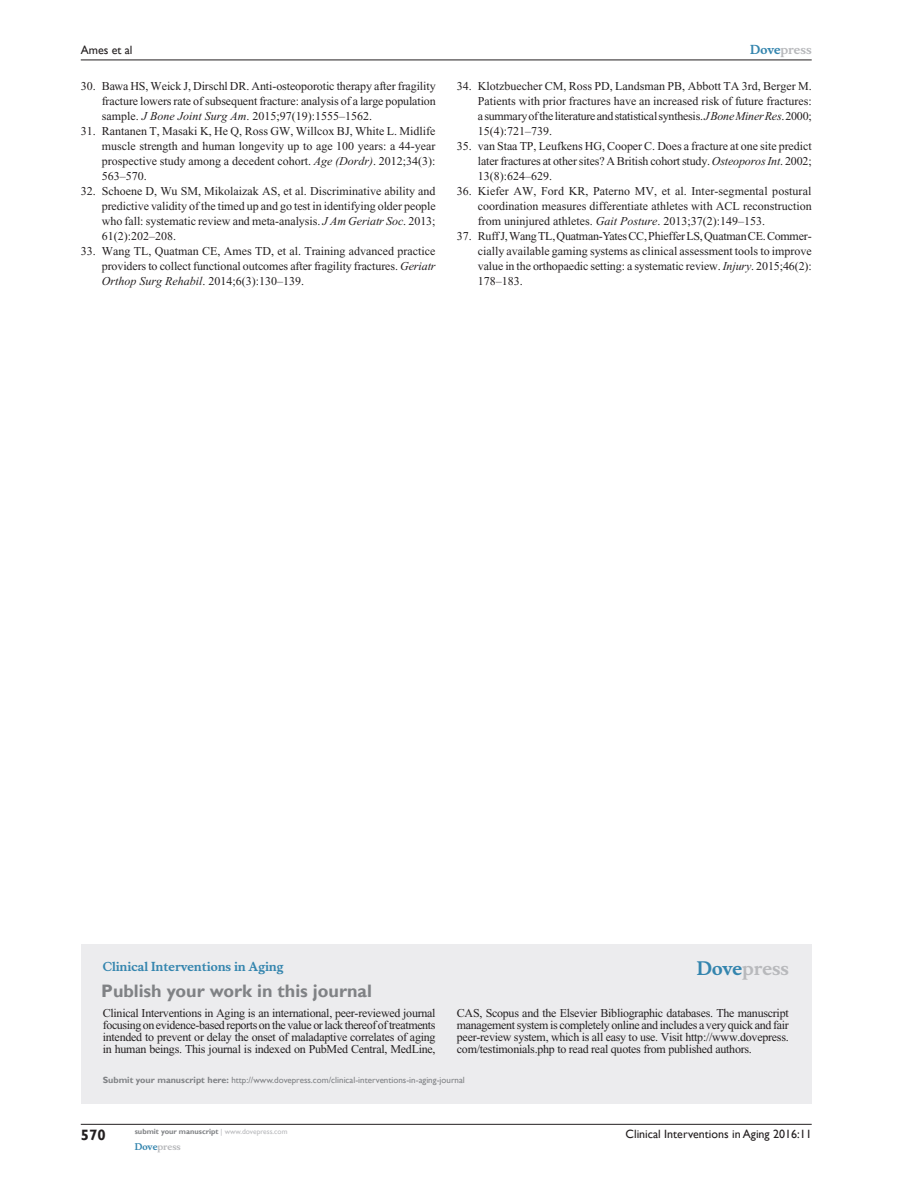
<style>
.page{position:relative;width:918px;height:1188px;background:#fff}
.page>*{position:absolute;margin:0;border:0;box-sizing:border-box;transform-origin:0 0}
.PromBx-H1{font:700 18px "Gill Sans";color:#808285}
.PromBx-Brand{font:700 18px "Musee";color:#b8b9bc}
.t1{font:700 15px "Gill Sans";color:#231f20}
.RefNL2{font:12px/15px "Times New Roman";letter-spacing:-.01em;color:#231f20;text-align:justify}
.PromBx-Tx{font:12px/12px "Times New Roman";letter-spacing:-.02em;color:#231f20;text-align:justify}
.t2{font:12px "Gill Sans";color:#231f20}
.PromBx-JrnlName{font:700 12px "Musee";color:#3485ae}
.t3{font:700 12px "Musee";color:#b8b9bc}
.PromBx-SubmitMssWebA{font:9px "Gill Sans";color:#808285}
.t4{font:700 9px "Musee";color:#b8b9bc}
.t5{font:700 7.5px "Gill Sans";color:#808285}
.s1{font-style:italic}
.s2{color:#3485ae}
.s3{font-weight:700}
.s4{font-weight:400;color:#b8b9bc}
</style>
<div class="page">
<div style="left:81px;top:944px;width:731px;height:159px;background:#ececee"></div>
<hr style="left:81px;top:1124px;width:731px;height:1px;background:#231f20">
<hr style="left:81px;top:60px;width:731px;height:1px;background:#231f20">
<p class="t2" style="left:81px;top:43px;width:53px">Ames et al</p>
<p class="RefNL2" style="left:102px;top:79px;width:336px;text-indent:-21px">30. Bawa HS, Weick J, Dirschl DR. Anti-osteoporotic therapy after fragility fracture lowers rate of subsequent fracture: analysis of a large population sample. <span class="s1">J Bone Joint Surg Am</span>. 2015;97(19):1555–1562.</p>
<p class="RefNL2" style="left:102px;top:124px;width:335px;text-indent:-21px">31. Rantanen T, Masaki K, He Q, Ross GW, Willcox BJ, White L. Midlife muscle strength and human longevity up to age 100 years: a 44-year prospective study among a decedent cohort. <span class="s1">Age (Dordr)</span>. 2012;34(3):<br>563–570.</p>
<p class="RefNL2" style="left:102px;top:184px;width:336px;text-indent:-21px">32. Schoene D, Wu SM, Mikolaizak AS, et al. Discriminative ability and predictive validity of the timed up and go test in identifying older people who fall: systematic review and meta-analysis. <span class="s1">J Am Geriatr Soc</span>. 2013; 61(2):202–208.</p>
<p class="RefNL2" style="left:102px;top:244px;width:335px;text-indent:-21px">33. Wang TL, Quatman CE, Ames TD, et al. Training advanced practice providers to collect functional outcomes after fragility fractures. <span class="s1">Geriatr Orthop Surg Rehabil</span>. 2014;6(3):130–139.</p>
<p class="t3" style="left:750px;top:43px;width:63px"><span class="s2">Dove</span>press</p>
<p class="RefNL2" style="left:478px;top:79px;width:335px;text-indent:-21px">34. Klotzbuecher CM, Ross PD, Landsman PB, Abbott TA 3rd, Berger M.<br>Patients with prior fractures have an increased risk of future fractures: asummary of the literature and statistical synthesis. <span class="s1">J Bone Miner Res</span>.2000; 15(4):721–739.</p>
<p class="RefNL2" style="left:478px;top:139px;width:335px;text-indent:-21px">35. van Staa TP, Leufkens HG, Cooper C. Does a fracture at one site predict later fractures at other sites? A British cohort study. <span class="s1">Osteoporos Int</span>. 2002; 13(8):624–629.</p>
<p class="RefNL2" style="left:478px;top:184px;width:335px;text-indent:-21px">36. Kiefer AW, Ford KR, Paterno MV, et al. Inter-segmental postural coordination measures differentiate athletes with ACL reconstruction from uninjured athletes. <span class="s1">Gait Posture</span>. 2013;37(2):149–153.</p>
<p class="RefNL2" style="left:478px;top:229px;width:335px;text-indent:-21px">37. Ruff J, Wang TL, Quatman-Yates CC, Phieffer LS, Quatman CE. Commer&shy;cially available gaming systems as clinical assessment tools to improve value in the orthopaedic setting: a systematic review. <span class="s1">Injury</span>. 2015;46(2):<br>178–183.</p>
<p class="PromBx-JrnlName" style="left:103px;top:959px;width:182px">Clinical Interventions in Aging</p>
<p class="PromBx-H1" style="left:101px;top:980px;width:272px">Publish your work in this journal</p>
<p class="PromBx-Brand" style="left:697px;top:958px;width:94px"><span class="s2">Dove</span>press</p>
<p class="PromBx-Tx" style="left:103px;top:1007px;width:334px">Clinical Interventions in Aging is an international, peer-reviewed journal focusing on evidence-based reports on the value or lack thereof of treatments intended to prevent or delay the onset of maladaptive correlates of aging in human beings. This journal is indexed on PubMed Central, MedLine,</p>
<p class="PromBx-Tx" style="left:457px;top:1007px;width:333px">CAS, Scopus and the Elsevier Bibliographic databases. The manuscript management system is completely online and includes a very quick and fair peer-review system, which is all easy to use. Visit http://www.dovepress. com/testimonials.php to read real quotes from published authors.</p>
<p class="PromBx-SubmitMssWebA" style="left:103px;top:1075px;width:364px"><span class="s3">Submit your manuscript here:</span> http://www.dovepress.com/clinical-interventions-in-aging-journal</p>
<p class="t1" style="left:81px;top:1126px;width:26px">570</p>
<p class="t5" style="left:135px;top:1127px;width:154px">submit your manuscript <span class="s4">| www.dovepress.com</span></p>
<p class="t4" style="left:135px;top:1141px;width:48px"><span class="s2">Dove</span>press</p>
<p class="t2" style="left:626px;top:1127px;width:188px">Clinical Interventions in Aging 2016:11</p>
</div>
